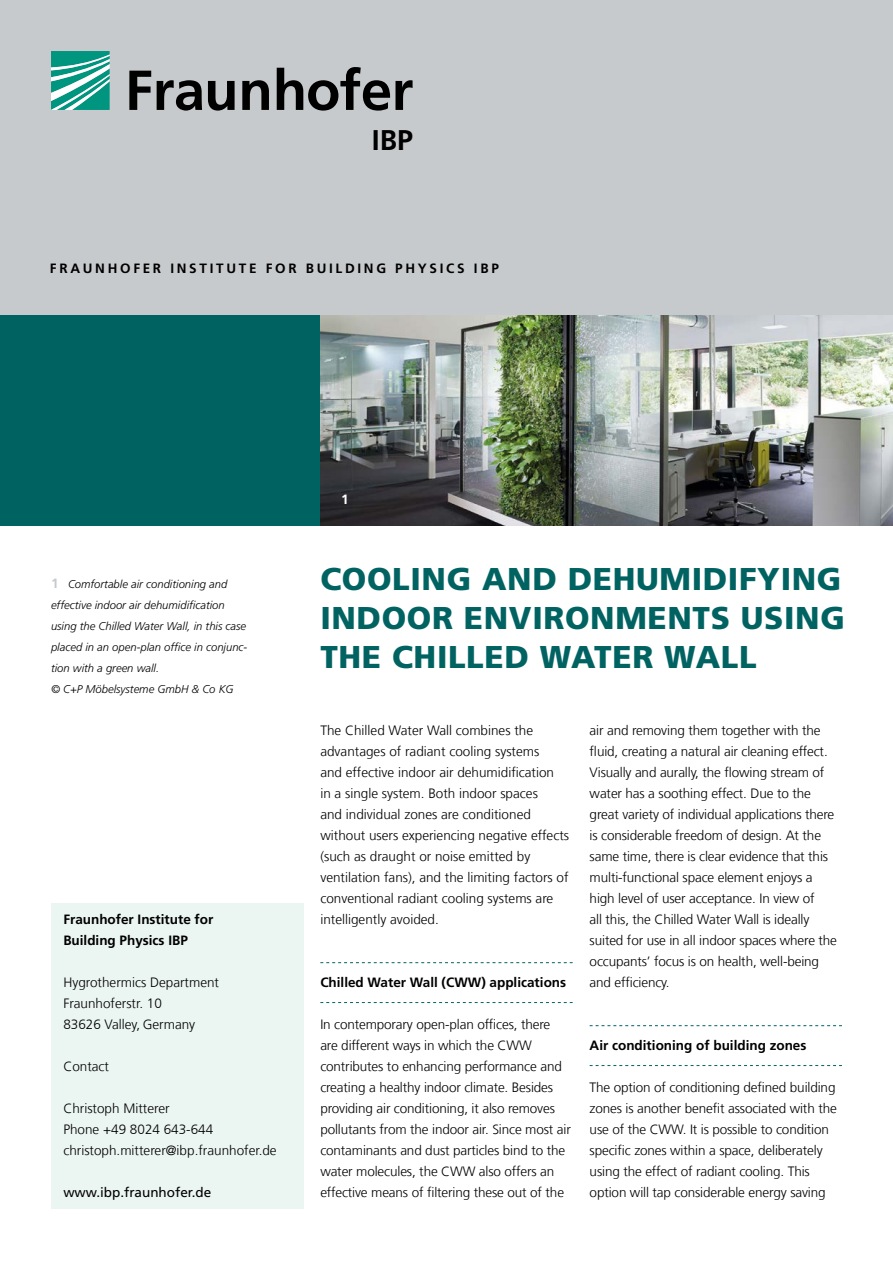
<style>
.page{position:relative;width:893px;height:1263px;background:#fff}
.page>*{position:absolute;margin:0;border:0;box-sizing:border-box;transform-origin:0 0}
.t1{font:900 31.5px/39px "Frutiger LT Com";letter-spacing:.02em;color:#006362;text-align:justify}
.t2{font:700 28.5px "Frutiger LT Com";color:#000}
.t3{font:300 13.5px/21px "Frutiger LT Com";letter-spacing:-.01em;color:#000}
.t4{font:700 13.5px/21px "Frutiger LT Com";color:#000}
.t5{font:700 13.5px "Frutiger LT Com";letter-spacing:.2em;color:#000}
.t6{font:13.5px "Frutiger LT Com";color:#000}
.t7{font:700 13.5px "Frutiger LT Com";color:#fff}
.t8{font:italic 300 11.25px/21px "Frutiger LT Std";color:#000}
.s1{font-family:"Frutiger LT Com";font-weight:700;font-style:normal;font-size:13.5px;color:#c7cacc}
</style>
<div class="page">
<div style="left:0;top:303px;width:893px;height:222px;background:#006362"></div>
<img style="left:320px;top:315px;width:573px;height:210px">
<div style="left:51px;top:903px;width:252px;height:306px;background:#ebf5f2"></div>
<svg style="left:320px;top:962px;width:253px;height:1px"></svg>
<svg style="left:320px;top:1002px;width:253px;height:1px"></svg>
<svg style="left:590px;top:1025px;width:252px;height:1px"></svg>
<svg style="left:590px;top:1065px;width:252px;height:1px"></svg>
<div style="left:0;top:0;width:893px;height:315px;background:#c7cacc"></div>
<svg style="left:51px;top:51px;width:59px;height:59px;background:#4bb3a4"></svg>
<svg style="left:129px;top:67px;width:284px;height:44px"></svg>
<h2 class="t2" style="left:372px;top:123px;width:43px">IBP</h2>
<p class="t5" style="left:50px;top:261px;width:450px">FRAUNHOFER INSTITUTE FOR BUILDING PHYSICS IBP</p>
<p class="t8" style="left:51px;top:574px;width:198px"><span class="s1">1</span> Comfortable air conditioning and effective indoor air dehumidification using the Chilled Water Wall, in this case placed in an open-plan office in conjunc&shy;tion with a green wall.<br>© C+P Möbelsysteme GmbH &amp; Co KG</p>
<p class="t4" style="left:63px;top:909px;width:152px">Fraunhofer Institute for<br>Building Physics IBP</p>
<p class="t3" style="left:63px;top:972px;width:157px">Hygrothermics Department<br>Fraunhoferstr. 10<br>83626 Valley, Germany</p>
<p class="t3" style="left:63px;top:1056px;width:47px">Contact</p>
<p class="t3" style="left:63px;top:1098px;width:215px">Christoph Mitterer<br>Phone +49 8024 643-644 christoph.mitterer@ibp.fraunhofer.de</p>
<p class="t6" style="left:63px;top:1185px;width:150px">www.ibp.fraunhofer.de</p>
<p class="t7" style="left:341px;top:492px;width:9px">1</p>
<h1 class="t1" style="left:320px;top:560px;width:526px">COOLING AND DEHUMIDIFYING INDOOR ENVIRONMENTS USING THE CHILLED WATER WALL</h1>
<p class="t3" style="left:320px;top:720px;width:250px">The Chilled Water Wall combines the advantages of radiant cooling systems<br>and effective indoor air dehumidification<br>in a single system. Both indoor spaces<br>and individual zones are conditioned without users experiencing negative effects (such as draught or noise emitted by ventilation fans), and the limiting factors of conventional radiant cooling systems are intelligently avoided.</p>
<p class="t4" style="left:320px;top:972px;width:247px">Chilled Water Wall (CWW) applications</p>
<p class="t3" style="left:320px;top:1014px;width:252px">In contemporary open-plan offices, there are different ways in which the CWW contributes to enhancing performance and creating a healthy indoor climate. Besides providing air conditioning, it also removes pollutants from the indoor air. Since most air contaminants and dust particles bind to the water molecules, the CWW also offers an effective means of filtering these out of the</p>
<p class="t3" style="left:590px;top:720px;width:249px">air and removing them together with the fluid, creating a natural air cleaning effect.<br>Visually and aurally, the flowing stream of water has a soothing effect. Due to the great variety of individual applications there is considerable freedom of design. At the same time, there is clear evidence that this multi-functional space element enjoys a high level of user acceptance. In view of<br>all this, the Chilled Water Wall is ideally suited for use in all indoor spaces where the occupants’ focus is on health, well-being and efficiency.</p>
<p class="t4" style="left:590px;top:1035px;width:218px">Air conditioning of building zones</p>
<p class="t3" style="left:590px;top:1077px;width:249px">The option of conditioning defined building zones is another benefit associated with the use of the CWW. It is possible to condition specific zones within a space, deliberately using the effect of radiant cooling. This option will tap considerable energy saving</p>
</div>
